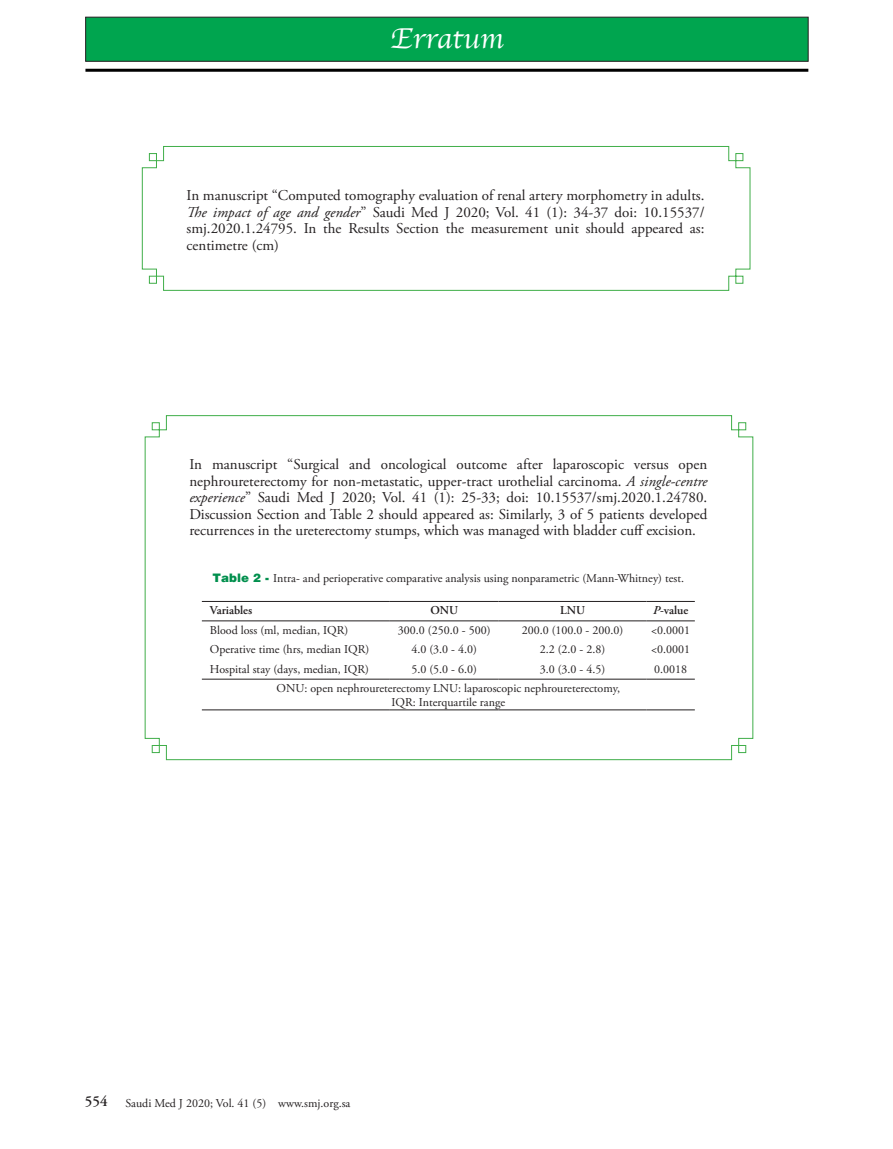
<style>
.page{position:relative;width:893px;height:1149px;background:#fff}
.page>*{position:absolute;margin:0;border:0;box-sizing:border-box;transform-origin:0 0}
.t1{font:30px "Apple Chancery";color:#fff}
.t2{font:15px/16.5px "Adobe Garamond Pro";color:#231f20;text-align:justify}
.t3{font:12px/13.5px "Adobe Garamond Pro";color:#231f20;text-align:center}
.t4{font:600 12px "Adobe Garamond Pro";color:#231f20}
.s1{font-style:italic}
.s2{font-family:"Helvetica";font-weight:900;color:#008f4d}
.s3{font-weight:600;font-size:15px}
</style>
<div class="page">
<svg style="left:142px;top:146px;width:608px;height:145px"></svg>
<svg style="left:145px;top:415px;width:608px;height:344px"></svg>
<div style="left:85px;top:17px;width:723px;height:44px;background:#00a54f;border:1px solid #231f20"></div>
<hr style="left:85px;top:69px;width:723px;height:3px;background:#000">
<h1 class="t1" style="left:390px;top:15px;width:114px">Erratum</h1>
<p class="t2" style="left:187px;top:187px;width:520px">In manuscript “Computed tomography evaluation of renal artery morphometry in adults.<br><span class="s1">The impact of age and gender</span>” Saudi Med J 2020; Vol. 41 (1): 34-37 doi: 10.15537/ smj.2020.1.24795. In the Results Section the measurement unit should appeared as: centimetre (cm)</p>
<p class="t2" style="left:189px;top:456px;width:520px">In manuscript “Surgical and oncological outcome after laparoscopic versus open nephroureterectomy for non-metastatic, upper-tract urothelial carcinoma. <span class="s1">A single-centre experience</span>” Saudi Med J 2020; Vol. 41 (1): 25-33; doi: 10.15537/smj.2020.1.24780.<br>Discussion Section and Table 2 should appeared as: Similarly, 3 of 5 patients developed recurrences in the ureterectomy stumps, which was managed with bladder cuff excision.</p>
<p class="t3" style="left:213px;top:571px;width:473px"><span class="s2">Table 2 -</span> Intra- and perioperative comparative analysis using nonparametric (Mann-Whitney) test.</p>
<p class="t4" style="left:210px;top:603px;width:44px">Variables</p>
<p class="t4" style="left:430px;top:603px;width:29px">ONU</p>
<p class="t4" style="left:560px;top:603px;width:27px">LNU</p>
<p class="t4" style="left:653px;top:603px;width:37px"><span class="s1">P</span>-value</p>
<p class="t3" style="left:210px;top:623px;width:140px">Blood loss (ml, median, IQR)</p>
<p class="t3" style="left:398px;top:623px;width:94px">300.0 (250.0 - 500)</p>
<p class="t3" style="left:522px;top:623px;width:103px">200.0 (100.0 - 200.0)</p>
<p class="t3" style="left:651px;top:623px;width:40px">&lt;0.0001</p>
<p class="t3" style="left:210px;top:643px;width:161px">Operative time (hrs, median IQR)</p>
<p class="t3" style="left:411px;top:643px;width:67px">4.0 (3.0 - 4.0)</p>
<p class="t3" style="left:540px;top:643px;width:67px">2.2 (2.0 - 2.8)</p>
<p class="t3" style="left:651px;top:643px;width:40px">&lt;0.0001</p>
<p class="t3" style="left:210px;top:662px;width:161px">Hospital stay (days, median, IQR)</p>
<p class="t3" style="left:411px;top:662px;width:67px">5.0 (5.0 - 6.0)</p>
<p class="t3" style="left:540px;top:662px;width:67px">3.0 (3.0 - 4.5)</p>
<p class="t3" style="left:654px;top:662px;width:34px">0.0018</p>
<p class="t3" style="left:277px;top:681px;width:345px">ONU: open nephroureterectomy LNU: laparoscopic nephroureterectomy,<br>IQR: Interquartile range</p>
<p class="t3" style="left:85px;top:1096px;width:267px"><span class="s3">554</span> Saudi Med J 2020; Vol. 41 (5) www.smj.org.sa</p>
</div>
